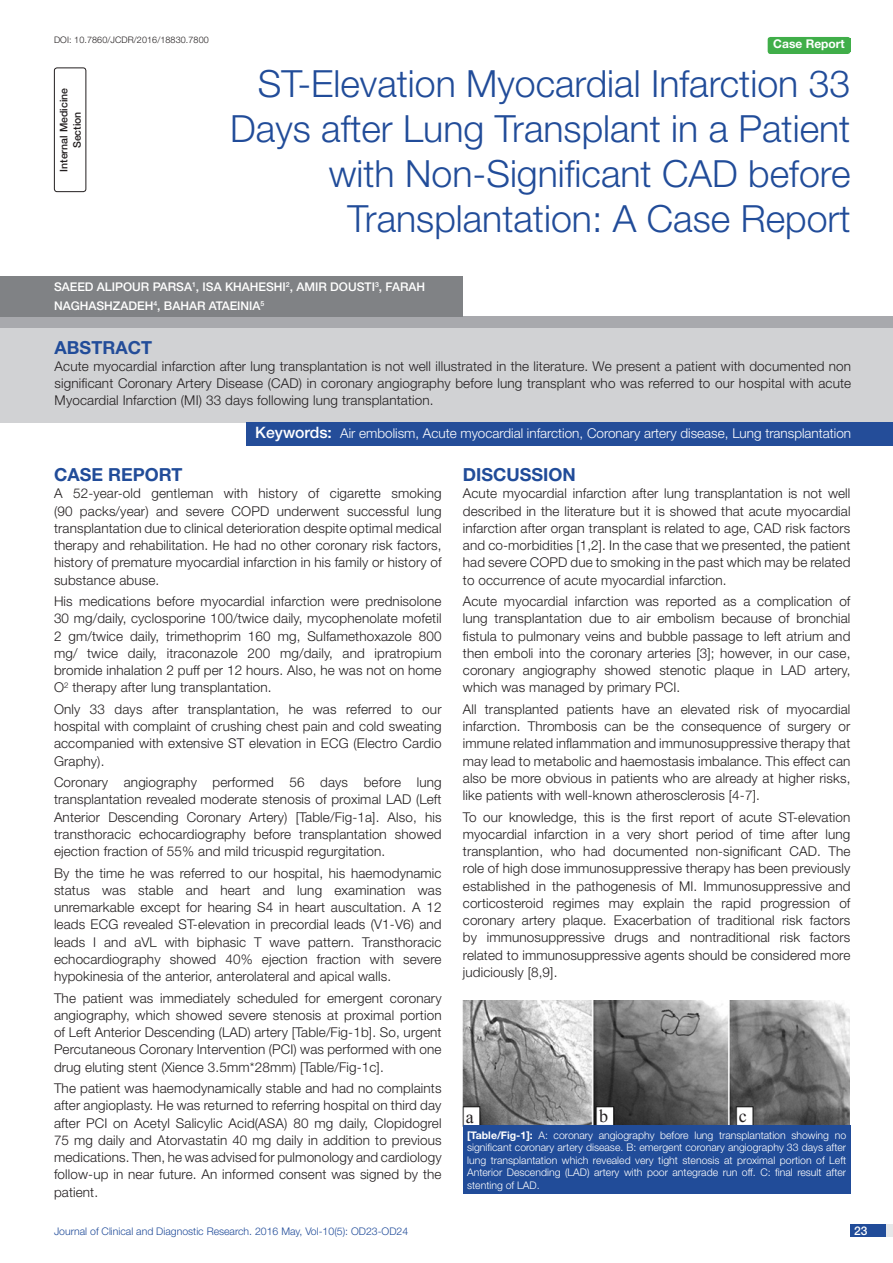
<style>
.page{position:relative;width:893px;height:1263px;background:#fff}
.page>*{position:absolute;margin:0;border:0;box-sizing:border-box;transform-origin:0 0}
.t1{font:300 37.5px/45px "Helvetica Neue";color:#214c99;text-align:right}
.Heading{font:700 18px "Helvetica Neue";color:#214c99}
.Abstract_head{font:700 18px "Helvetica Neue";color:#214c99}
.t2{font:18px "Times New Roman";color:#231f20}
.Body_text{font:300 13.5px/17.2px "Helvetica Neue";letter-spacing:.01em;color:#231f20;text-align:justify}
.Abstract_Text{font:300 13.5px/17.2px "Helvetica Neue";letter-spacing:.01em;color:#231f20;text-align:justify}
.t3{font:300 13.5px "Helvetica Neue";color:#fff}
.Author{font:500 12px/18.8px "Helvetica Neue";color:#fff}
.t4{font:700 12px "Helvetica Neue";color:#fff}
.Table_text{font:300 10.5px/12.6px "Helvetica Neue";color:#fff;text-align:justify}
.t5{font:300 10.5px "Helvetica Neue";color:#214c99}
.t6{font:500 10.5px/13.5px "Helvetica Neue";color:#231f20;text-align:center}
.DOI{font:300 9px "Helvetica Neue";letter-spacing:.01em;color:#231f20}
.s1{color:#244d99}
.s2{font-weight:500;font-size:15.75px}
.s3{font-weight:700}
</style>
<div class="page">
<div style="left:850px;top:1224px;width:43px;height:13px;background:#e6e7e9"></div>
<div style="left:850px;top:1224px;width:35px;height:13px;background:#214c99"></div>
<div style="left:768px;top:37px;width:82px;height:17px;background:#40ae49;border-radius:3px"></div>
<div style="left:767px;top:39px;width:83px;height:13px;background:#40ae49"></div>
<div style="left:0;top:316px;width:893px;height:12px;background:#a8a9ad"></div>
<div style="left:0;top:276px;width:463px;height:40px;background:#808285"></div>
<div style="left:54px;top:68px;width:32px;height:124px;border:1px solid #231f20;border-radius:3px"></div>
<div style="left:0;top:328px;width:893px;height:95px;background:#d1d2d4"></div>
<div style="left:247px;top:422px;width:646px;height:23px;background:#244d99"></div>
<img style="left:463px;top:1001px;width:386px;height:124px">
<div style="left:599px;top:1110px;width:13px;height:14px;background:#fff"></div>
<div style="left:466px;top:1110px;width:12px;height:14px;background:#fff"></div>
<div style="left:739px;top:1109px;width:12px;height:14px;background:#fff"></div>
<div style="left:463px;top:1125px;width:387px;height:69px;background:#214c99"></div>
<p class="DOI" style="left:54px;top:35px;width:156px">DOI: 10.7860/JCDR/2016/18830.7800</p>
<p class="t4" style="left:773px;top:37px;width:73px">CASE REPORT</p>
<p class="t6" style="left:57px;top:172px;width:85px;rotate:-90deg">INTERNAL MEDICINE<br>SECTION</p>
<p class="t1" style="left:230px;top:60px;width:622px">ST-Elevation Myocardial Infarction 33<br>Days after Lung Transplant in a Patient with Non-Significant CAD before Transplantation: A Case Report</p>
<p class="Author" style="left:54px;top:277px;width:373px">SAEED ALIPOUR PARSA<sup>1</sup>, ISA KHAHESHI <sup>2</sup>, AMI R DOUSTI <sup>3</sup>, FARAH<br>NAGHASHZADEH<sup>4</sup>, BAHAR ATAEINIA<sup>5</sup></p>
<p class="Abstract_head" style="left:55px;top:336px;width:98px">ABST<span class="s1">RAC</span>T</p>
<p class="Abstract_Text" style="left:55px;top:357px;width:798px">Acute myocardial infarction after lung transplantation is not well illustrated in the literature. We present a patient with documented non significant Coronary Artery Disease (CAD) in coronary angiography before lung transplant who was referred to our hospital with acute Myocardial Infarction (MI) 33 days following lung transplantation.</p>
<p class="t3" style="left:255px;top:425px;width:597px"><span class="s2">KEYWORDS:</span> Air embolism, Acute myocardial infarction, Coronary artery disease, Lung transplantation</p>
<p class="Heading" style="left:463px;top:464px;width:115px">DISCUSSION</p>
<p class="Body_text" style="left:463px;top:485px;width:389px">Acute myocardial infarction after lung transplantation is not well described in the literature but it is showed that acute myocardial infarction after organ transplant is related to age, CAD risk factors and co-morbidities [1,2]. In the case that we presented, the patient had severe COPD due to smoking in the past which may be related to occurrence of acute myocardial infarction.</p>
<p class="Body_text" style="left:463px;top:592px;width:389px">Acute myocardial infarction was reported as a complication of lung transplantation due to air embolism because of bronchial fistula to pulmonary veins and bubble passage to left atrium and then emboli into the coronary arteries [3]; however, in our case, coronary angiography showed stenotic plaque in LAD artery, which was managed by primary PCI.</p>
<p class="Body_text" style="left:463px;top:700px;width:389px">All transplanted patients have an elevated risk of myocardial infarction. Thrombosis can be the consequence of surgery or immune related inflammation and immunosuppressive therapy that may lead to metabolic and haemostasis imbalance. This effect can also be more obvious in patients who are already at higher risks, like patients with well-known atherosclerosis [4-7].</p>
<p class="Body_text" style="left:463px;top:808px;width:389px">To our knowledge, this is the first report of acute ST-elevation myocardial infarction in a very short period of time after lung transplantion, who had documented non-significant CAD. The role of high dose immunosuppressive therapy has been previously established in the pathogenesis of MI. Immunosuppressive and corticosteroid regimes may explain the rapid progression of coronary artery plaque. Exacerbation of traditional risk factors by immunosuppressive drugs and nontraditional risk factors related to immunosuppressive agents should be considered more judiciously [8,9].</p>
<p class="Heading" style="left:54px;top:464px;width:130px">CASE REPORT</p>
<p class="Body_text" style="left:54px;top:485px;width:389px">A 52-year-old gentleman with history of cigarette smoking (90 packs/year) and severe COPD underwent successful lung transplantation due to clinical deterioration despite optimal medical therapy and rehabilitation. He had no other coronary risk factors, history of premature myocardial infarction in his family or history of substance abuse.</p>
<p class="Body_text" style="left:54px;top:592px;width:389px">His medications before myocardial infarction were prednisolone 30 mg/daily, cyclosporine 100/twice daily, mycophenolate mofetil 2 gm/twice daily, trimethoprim 160 mg, Sulfamethoxazole 800 mg/ twice daily, itraconazole 200 mg/daily, and ipratropium bromide inhalation 2 puff per 12 hours. Also, he was not on home O<sup>2</sup> therapy after lung transplantation.</p>
<p class="Body_text" style="left:54px;top:700px;width:389px">Only 33 days after transplantation, he was referred to our hospital with complaint of crushing chest pain and cold sweating accompanied with extensive ST elevation in ECG (Electro Cardio Graphy).</p>
<p class="Body_text" style="left:54px;top:773px;width:389px">Coronary angiography performed 56 days before lung transplantation revealed moderate stenosis of proximal LAD (Left Anterior Descending Coronary Artery) [Table/Fig-1a]. Also, his transthoracic echocardiography before transplantation showed ejection fraction of 55% and mild tricuspid regurgitation.</p>
<p class="Body_text" style="left:54px;top:864px;width:389px">By the time he was referred to our hospital, his haemodynamic status was stable and heart and lung examination was unremarkable except for hearing S4 in heart auscultation. A 12 leads ECG revealed ST-elevation in precordial leads (V1-V6) and leads I and aVL with biphasic T wave pattern. Transthoracic echocardiography showed 40% ejection fraction with severe hypokinesia of the anterior, anterolateral and apical walls.</p>
<p class="Body_text" style="left:54px;top:989px;width:389px">The patient was immediately scheduled for emergent coronary angiography, which showed severe stenosis at proximal portion of Left Anterior Descending (LAD) artery [Table/Fig-1b]. So, urgent Percutaneous Coronary Intervention (PCI) was performed with one drug eluting stent (Xience 3.5mm*28mm) [Table/Fig-1c].</p>
<p class="Body_text" style="left:54px;top:1079px;width:389px">The patient was haemodynamically stable and had no complaints after angioplasty. He was returned to referring hospital on third day after PCI on Acetyl Salicylic Acid(ASA) 80 mg daily, Clopidogrel 75 mg daily and Atorvastatin 40 mg daily in addition to previous medications. Then, he was advised for pulmonology and cardiology follow-up in near future. An informed consent was signed by the patient.</p>
<p class="t2" style="left:466px;top:1104px;width:9px">a</p>
<p class="t2" style="left:599px;top:1104px;width:10px">b</p>
<p class="t2" style="left:739px;top:1103px;width:9px">c</p>
<p class="Table_text" style="left:467px;top:1128px;width:381px"><span class="s3">[TABLE/FIG-1]:</span> A: coronary angiography before lung transplantation showing no significant coronary artery disease. B: emergent coronary angiography 33 days after lung transplantation which revealed very tight stenosis at proximal portion of Left Anterior Descending (LAD) artery with poor antegrade run off. C: final result after stenting of LAD.</p>
<p class="t5" style="left:54px;top:1225px;width:356px">Journal of Clinical and Diagnostic Research. 2016 May, Vol-10(5): OD23-OD24</p>
<p class="Author" style="left:854px;top:1221px;width:15px">23</p>
</div>
